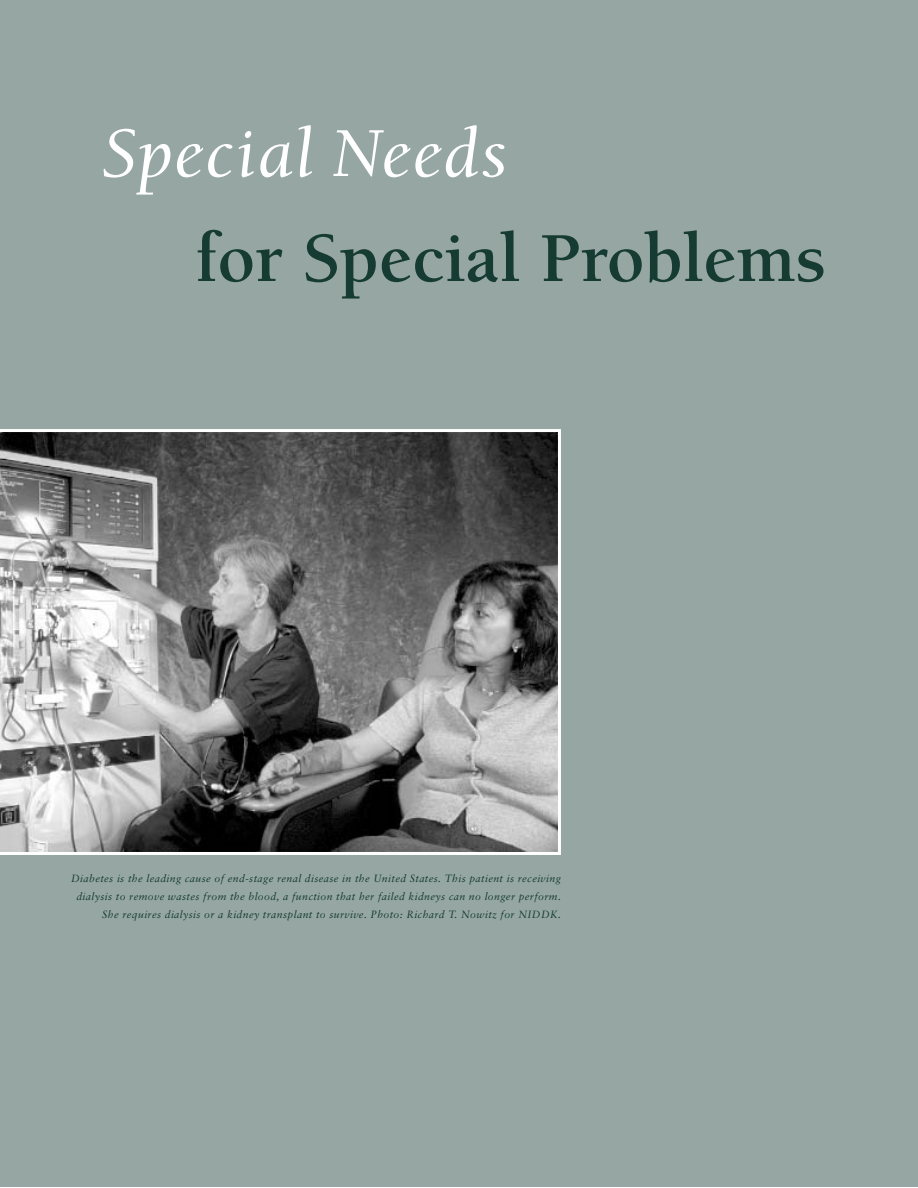
<style>
.page{position:relative;width:918px;height:1188px;background:#fff}
.page>*{position:absolute;margin:0;border:0;box-sizing:border-box;transform-origin:0 0}
.t1{font:700 72px "Berkeley";color:#163b32}
.t2{font:italic 72px "Berkeley";letter-spacing:.025em;color:#fff}
.t3{font:italic 10.5px/18px "Sabon";letter-spacing:.035em;color:#163b32;text-align:right}
</style>
<div class="page">
<div style="left:0;top:0;width:918px;height:1187px;background:#96a7a3"></div>
<svg style="left:0;top:429px;width:561px;height:426px;background:#7c7c7c"></svg>
<h1 class="t2" style="left:101px;top:125px;width:407px">Special Needs</h1>
<h1 class="t1" style="left:195px;top:230px;width:633px">for Special Problems</h1>
<p class="t3" style="left:71px;top:870px;width:491px">Diabetes is the leading cause of end-stage renal disease in the United States. This patient is receiving dialysis to remove wastes from the blood, a function that her failed kidneys can no longer perform.<br>She requires dialysis or a kidney transplant to survive. Photo: Richard T. Nowitz for NIDDK.</p>
</div>
